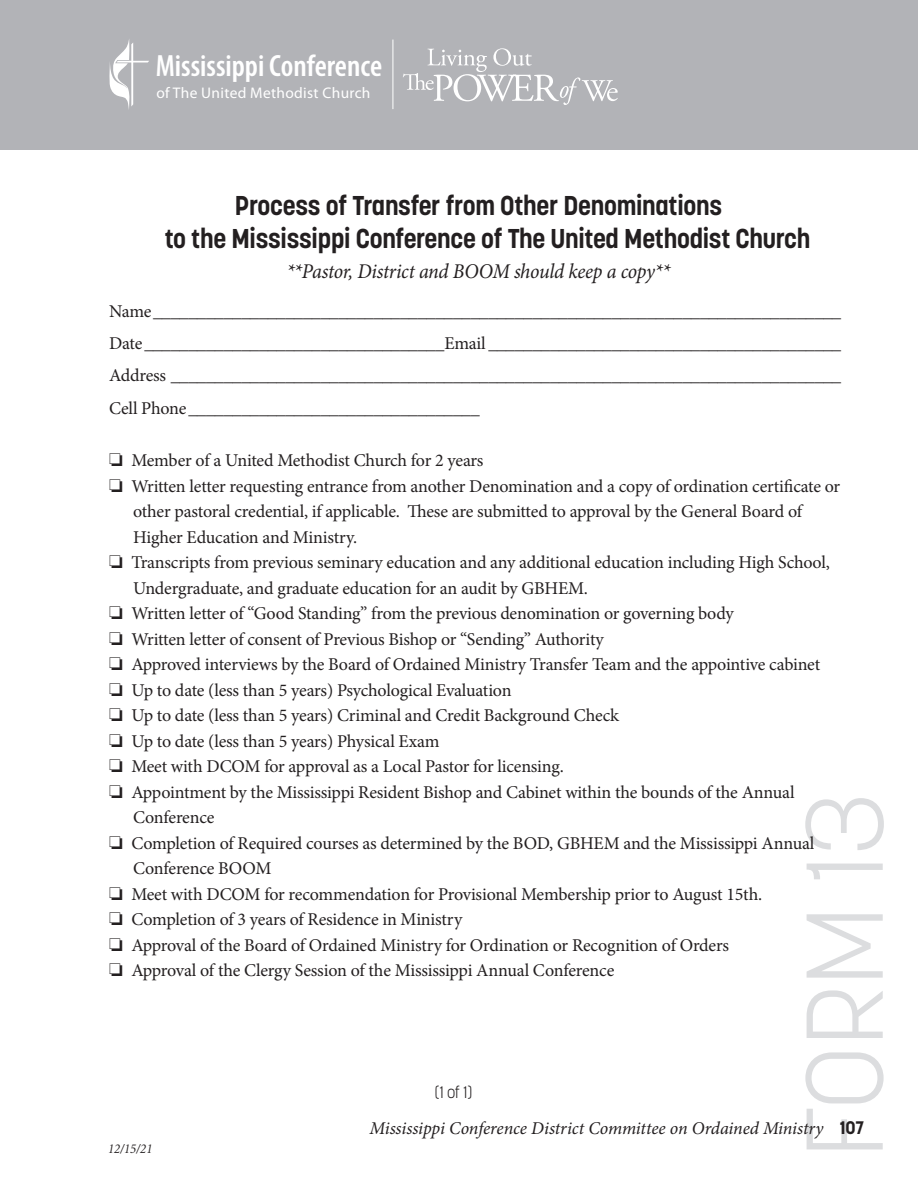
<style>
.page{position:relative;width:918px;height:1188px;background:#fff}
.page>*{position:absolute;margin:0;border:0;box-sizing:border-box;transform-origin:0 0}
.t1{font:300 108px "Korolev";color:#dcdddf}
.t2{font:600 condensed 30.9px "Myriad Pro";color:#fff}
.t3{font:700 27px/33px "Korolev";letter-spacing:-.01em;color:#231f20;scale:.95 1}
.t4{font:italic 21px "Minion Pro";letter-spacing:-.015em;color:#231f20;scale:.95 1}
.t5{font:18px/25.5px "Minion Pro";letter-spacing:-.015em;color:#231f20}
.t6{font:italic 18px "Minion Pro";letter-spacing:-.01em;color:#231f20}
.t7{font:300 16.5px "Korolev";color:#231f20;scale:.95 1}
.t8{font:15.45px "Myriad Pro";letter-spacing:.02em;color:#fff}
.t9{font:italic 13.5px "Minion";color:#231f20;scale:.95 1}
.s1{font-family:"Korolev";font-weight:700;font-style:normal}
</style>
<div class="page">
<div style="left:0;top:0;width:918px;height:150px;background:#b2b3b7"></div>
<hr style="left:393px;top:40px;width:1px;height:69px;background:#fff">
<svg style="left:109px;top:39px;width:40px;height:70px"></svg>
<svg style="left:403px;top:48px;width:215px;height:57px"></svg>
<p class="t2" style="left:156px;top:46px;width:228px">Mississippi Conference</p>
<p class="t8" style="left:156px;top:83px;width:216px">of The United Methodist Church</p>
<p class="t3" style="left:165px;top:189px;width:681px;text-indent:70px">Process of Transfer from Other Denominations<br>to the Mississippi Conference of The United Methodist Church</p>
<p class="t4" style="left:287px;top:257px;width:405px">**Pastor, District and BOOM should keep a copy**</p>
<p class="t5" style="left:109px;top:298px;width:734px">Name______________________________________________________________________________</p>
<p class="t5" style="left:109px;top:331px;width:734px">Date__________________________________Email ________________________________________</p>
<p class="t5" style="left:109px;top:363px;width:734px">Address ____________________________________________________________________________</p>
<p class="t5" style="left:109px;top:395px;width:372px">Cell Phone_________________________________</p>
<p class="t5" style="left:109px;top:448px;width:376px">□ Member of a United Methodist Church for 2 years</p>
<p class="t5" style="left:133px;top:473px;width:709px;text-indent:-24px">□ Written letter requesting entrance from another Denomination and a copy of ordination certificate or other pastoral credential, if applicable. These are submitted to approval by the General Board of<br>Higher Education and Ministry.</p>
<p class="t5" style="left:133px;top:550px;width:698px;text-indent:-24px">□ Transcripts from previous seminary education and any additional education including High School,<br>Undergraduate, and graduate education for an audit by GBHEM.</p>
<p class="t5" style="left:109px;top:601px;width:626px">□ Written letter of “Good Standing” from the previous denomination or governing body</p>
<p class="t5" style="left:109px;top:626px;width:496px">□ Written letter of consent of Previous Bishop or “Sending” Authority</p>
<p class="t5" style="left:109px;top:652px;width:713px">□ Approved interviews by the Board of Ordained Ministry Transfer Team and the appointive cabinet</p>
<p class="t5" style="left:109px;top:677px;width:404px">□ Up to date (less than 5 years) Psychological Evaluation</p>
<p class="t5" style="left:109px;top:703px;width:511px">□ Up to date (less than 5 years) Criminal and Credit Background Check</p>
<p class="t5" style="left:109px;top:728px;width:332px">□ Up to date (less than 5 years) Physical Exam</p>
<p class="t5" style="left:109px;top:754px;width:456px">□ Meet with DCOM for approval as a Local Pastor for licensing.</p>
<p class="t5" style="left:133px;top:779px;width:663px;text-indent:-24px">□ Appointment by the Mississippi Resident Bishop and Cabinet within the bounds of the Annual<br>Conference</p>
<p class="t5" style="left:133px;top:830px;width:683px;text-indent:-24px">□ Completion of Required courses as determined by the BOD, GBHEM and the Mississippi Annual<br>Conference BOOM</p>
<p class="t5" style="left:109px;top:881px;width:655px">□ Meet with DCOM for recommendation for Provisional Membership prior to August 15th.</p>
<p class="t5" style="left:109px;top:907px;width:355px">□ Completion of 3 years of Residence in Ministry</p>
<p class="t5" style="left:109px;top:932px;width:621px">□ Approval of the Board of Ordained Ministry for Ordination or Recognition of Orders</p>
<p class="t5" style="left:109px;top:958px;width:507px">□ Approval of the Clergy Session of the Mississippi Annual Conference</p>
<p class="t1" style="left:776px;top:1158px;width:366px;rotate:-90deg">FORM 13</p>
<p class="t7" style="left:435px;top:1082px;width:41px">(1 of 1)</p>
<p class="t6" style="left:370px;top:1116px;width:496px">Mississippi Conference District Committee on Ordained Ministry <span class="s1">107</span></p>
<p class="t9" style="left:108px;top:1142px;width:48px">12/15/21</p>
</div>
